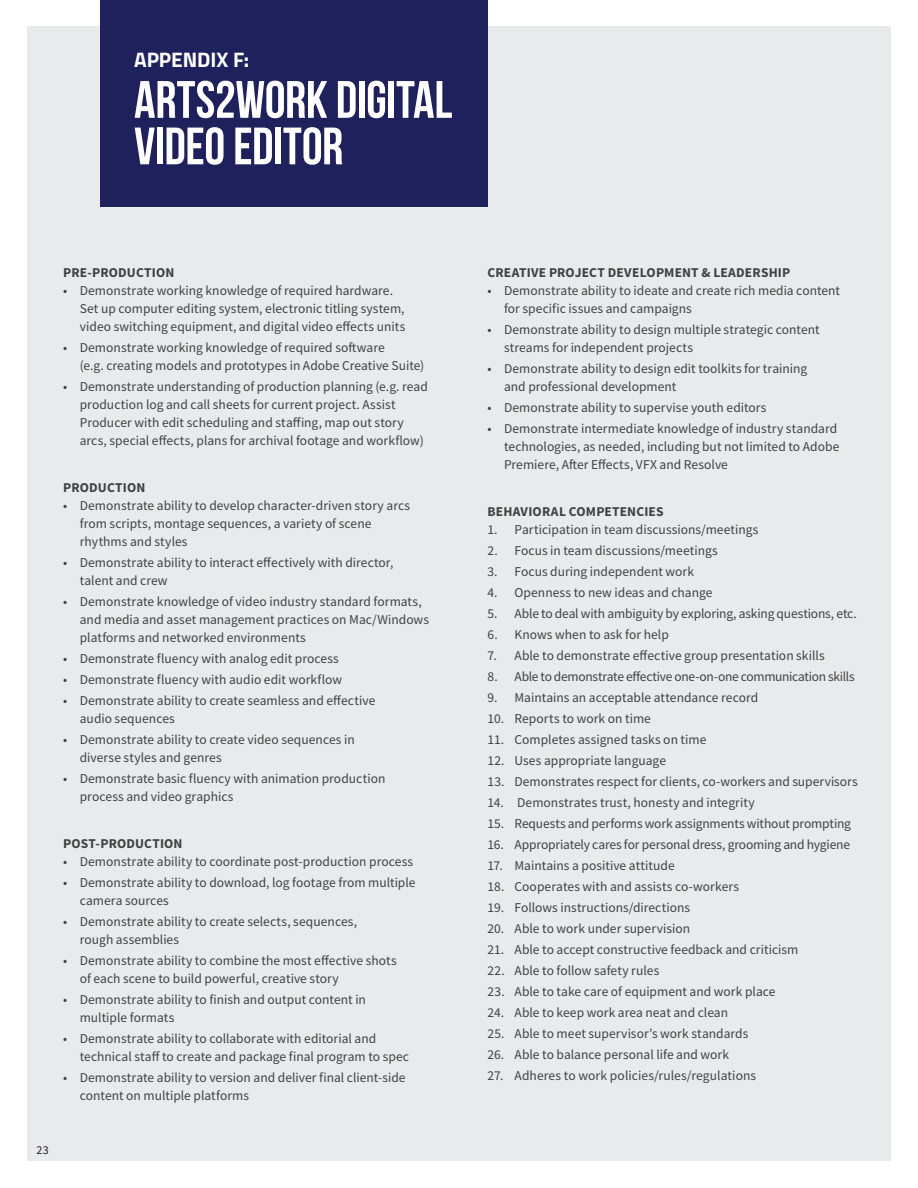
<style>
.page{position:relative;width:918px;height:1188px;background:#fff}
.page>*{position:absolute;margin:0;border:0;box-sizing:border-box;transform-origin:0 0}
._35_Content_black_Be{font:52.5px/46.5px "Bebas Neue";letter-spacing:-.005em;color:#fff}
._35_Content_black_Be-2{font:700 21px "Titillium Web";letter-spacing:-.005em;color:#fff}
._8_Content_black_Sou{font:13.5px/18px "Source Sans Pro";color:#414141}
._8_Content_black_Sou-2{font:700 13.5px "Source Sans Pro";letter-spacing:.01em;color:#414141}
._8_Content_black_Sou-3{font:13.5px "Source Sans Pro";letter-spacing:-.02em;color:#414141}
._8_Content_black_Sou-4{font:12px "Source Sans Pro";color:#231f20}
</style>
<div class="page">
<div style="left:27px;top:26px;width:864px;height:1135px;background:#e9eaeb"></div>
<div style="left:100px;top:0;width:388px;height:206px;background:#1f215c"></div>
<p class="_35_Content_black_Be-2" style="left:134px;top:44px;width:117px">APPENDIX F:</p>
<p class="_35_Content_black_Be" style="left:134px;top:76px;width:320px">ARTS2WORK DIGITAL<br>VIDEO EDITOR</p>
<p class="_8_Content_black_Sou-2" style="left:63px;top:264px;width:113px">PRE-PRODUCTION</p>
<p class="_8_Content_black_Sou" style="left:80px;top:281px;width:327px;text-indent:-16px">• Demonstrate working knowledge of required hardware.<br>Set up computer editing system, electronic titling system, video switching equipment, and digital video effects units</p>
<p class="_8_Content_black_Sou" style="left:80px;top:338px;width:346px;text-indent:-16px">• Demonstrate working knowledge of required software<br>(e.g. creating models and prototypes in Adobe Creative Suite)</p>
<p class="_8_Content_black_Sou" style="left:80px;top:377px;width:350px;text-indent:-16px">• Demonstrate understanding of production planning (e.g. read production log and call sheets for current project. Assist Producer with edit scheduling and staffing, map out story arcs, special effects, plans for archival footage and workflow)</p>
<p class="_8_Content_black_Sou-2" style="left:63px;top:479px;width:84px">PRODUCTION</p>
<p class="_8_Content_black_Sou" style="left:80px;top:496px;width:332px;text-indent:-16px">• Demonstrate ability to develop character-driven story arcs from scripts, montage sequences, a variety of scene rhythms and styles</p>
<p class="_8_Content_black_Sou" style="left:80px;top:553px;width:315px;text-indent:-16px">• Demonstrate ability to interact effectively with director, talent and crew</p>
<p class="_8_Content_black_Sou" style="left:80px;top:592px;width:351px;text-indent:-16px">• Demonstrate knowledge of video industry standard formats, and media and asset management practices on Mac/Windows platforms and networked environments</p>
<p class="_8_Content_black_Sou" style="left:63px;top:649px;width:277px">• Demonstrate fluency with analog edit process</p>
<p class="_8_Content_black_Sou" style="left:63px;top:670px;width:280px">• Demonstrate fluency with audio edit workflow</p>
<p class="_8_Content_black_Sou" style="left:80px;top:691px;width:297px;text-indent:-16px">• Demonstrate ability to create seamless and effective audio sequences</p>
<p class="_8_Content_black_Sou" style="left:80px;top:730px;width:276px;text-indent:-16px">• Demonstrate ability to create video sequences in diverse styles and genres</p>
<p class="_8_Content_black_Sou" style="left:80px;top:769px;width:307px;text-indent:-16px">• Demonstrate basic fluency with animation production process and video graphics</p>
<p class="_8_Content_black_Sou-2" style="left:63px;top:835px;width:121px">POST-PRODUCTION</p>
<p class="_8_Content_black_Sou" style="left:63px;top:852px;width:351px">• Demonstrate ability to coordinate post-production process</p>
<p class="_8_Content_black_Sou" style="left:80px;top:873px;width:337px;text-indent:-16px">• Demonstrate ability to download, log footage from multiple camera sources</p>
<p class="_8_Content_black_Sou" style="left:80px;top:912px;width:279px;text-indent:-16px">• Demonstrate ability to create selects, sequences, rough assemblies</p>
<p class="_8_Content_black_Sou" style="left:80px;top:951px;width:318px;text-indent:-16px">• Demonstrate ability to combine the most effective shots of each scene to build powerful, creative story</p>
<p class="_8_Content_black_Sou" style="left:80px;top:990px;width:288px;text-indent:-16px">• Demonstrate ability to finish and output content in multiple formats</p>
<p class="_8_Content_black_Sou" style="left:80px;top:1029px;width:331px;text-indent:-16px">• Demonstrate ability to collaborate with editorial and technical staff to create and package final program to spec</p>
<p class="_8_Content_black_Sou" style="left:80px;top:1068px;width:327px;text-indent:-16px">• Demonstrate ability to version and deliver final client-side content on multiple platforms</p>
<p class="_8_Content_black_Sou-4" style="left:37px;top:1143px;width:14px">23</p>
<p class="_8_Content_black_Sou-2" style="left:488px;top:264px;width:304px">CREATIVE PROJECT DEVELOPMENT &amp; LEADERSHIP</p>
<p class="_8_Content_black_Sou" style="left:504px;top:281px;width:338px;text-indent:-16px">• Demonstrate ability to ideate and create rich media content for specific issues and campaigns</p>
<p class="_8_Content_black_Sou" style="left:504px;top:320px;width:317px;text-indent:-16px">• Demonstrate ability to design multiple strategic content streams for independent projects</p>
<p class="_8_Content_black_Sou" style="left:504px;top:359px;width:305px;text-indent:-16px">• Demonstrate ability to design edit toolkits for training and professional development</p>
<p class="_8_Content_black_Sou" style="left:488px;top:398px;width:281px">• Demonstrate ability to supervise youth editors</p>
<p class="_8_Content_black_Sou" style="left:504px;top:419px;width:337px;text-indent:-16px">• Demonstrate intermediate knowledge of industry standard technologies, as needed, including but not limited to Adobe<br>Premiere, After Effects, VFX and Resolve</p>
<p class="_8_Content_black_Sou-2" style="left:488px;top:503px;width:178px">BEHAVIORAL COMPETENCIES</p>
<p class="_8_Content_black_Sou" style="left:488px;top:520px;width:272px">1. Participation in team discussions/meetings</p>
<p class="_8_Content_black_Sou" style="left:488px;top:541px;width:232px">2. Focus in team discussions/meetings</p>
<p class="_8_Content_black_Sou" style="left:488px;top:562px;width:208px">3. Focus during independent work</p>
<p class="_8_Content_black_Sou" style="left:488px;top:583px;width:226px">4. Openness to new ideas and change</p>
<p class="_8_Content_black_Sou" style="left:488px;top:604px;width:371px">5. Able to deal with ambiguity by exploring, asking questions, etc.</p>
<p class="_8_Content_black_Sou" style="left:488px;top:625px;width:183px">6. Knows when to ask for help</p>
<p class="_8_Content_black_Sou" style="left:488px;top:646px;width:339px">7. Able to demonstrate effective group presentation skills</p>
<p class="_8_Content_black_Sou-3" style="left:488px;top:668px;width:369px">8. Able to demonstrate effective one-on-one communication skills</p>
<p class="_8_Content_black_Sou" style="left:488px;top:688px;width:272px">9. Maintains an acceptable attendance record</p>
<p class="_8_Content_black_Sou" style="left:488px;top:709px;width:165px">10. Reports to work on time</p>
<p class="_8_Content_black_Sou" style="left:488px;top:730px;width:220px">11. Completes assigned tasks on time</p>
<p class="_8_Content_black_Sou" style="left:488px;top:751px;width:180px">12. Uses appropriate language</p>
<p class="_8_Content_black_Sou" style="left:488px;top:772px;width:372px">13. Demonstrates respect for clients, co-workers and supervisors</p>
<p class="_8_Content_black_Sou" style="left:488px;top:793px;width:269px">14. Demonstrates trust, honesty and integrity</p>
<p class="_8_Content_black_Sou" style="left:488px;top:814px;width:365px">15. Requests and performs work assignments without prompting</p>
<p class="_8_Content_black_Sou" style="left:488px;top:835px;width:364px">16. Appropriately cares for personal dress, grooming and hygiene</p>
<p class="_8_Content_black_Sou" style="left:488px;top:856px;width:189px">17. Maintains a positive attitude</p>
<p class="_8_Content_black_Sou" style="left:488px;top:877px;width:253px">18. Cooperates with and assists co-workers</p>
<p class="_8_Content_black_Sou" style="left:488px;top:898px;width:204px">19. Follows instructions/directions</p>
<p class="_8_Content_black_Sou" style="left:488px;top:919px;width:204px">20. Able to work under supervision</p>
<p class="_8_Content_black_Sou" style="left:488px;top:940px;width:312px">21. Able to accept constructive feedback and criticism</p>
<p class="_8_Content_black_Sou" style="left:488px;top:961px;width:173px">22. Able to follow safety rules</p>
<p class="_8_Content_black_Sou" style="left:488px;top:982px;width:290px">23. Able to take care of equipment and work place</p>
<p class="_8_Content_black_Sou" style="left:488px;top:1003px;width:242px">24. Able to keep work area neat and clean</p>
<p class="_8_Content_black_Sou" style="left:488px;top:1024px;width:262px">25. Able to meet supervisor’s work standards</p>
<p class="_8_Content_black_Sou" style="left:488px;top:1045px;width:243px">26. Able to balance personal life and work</p>
<p class="_8_Content_black_Sou" style="left:488px;top:1066px;width:270px">27. Adheres to work policies/rules/regulations</p>
</div>
